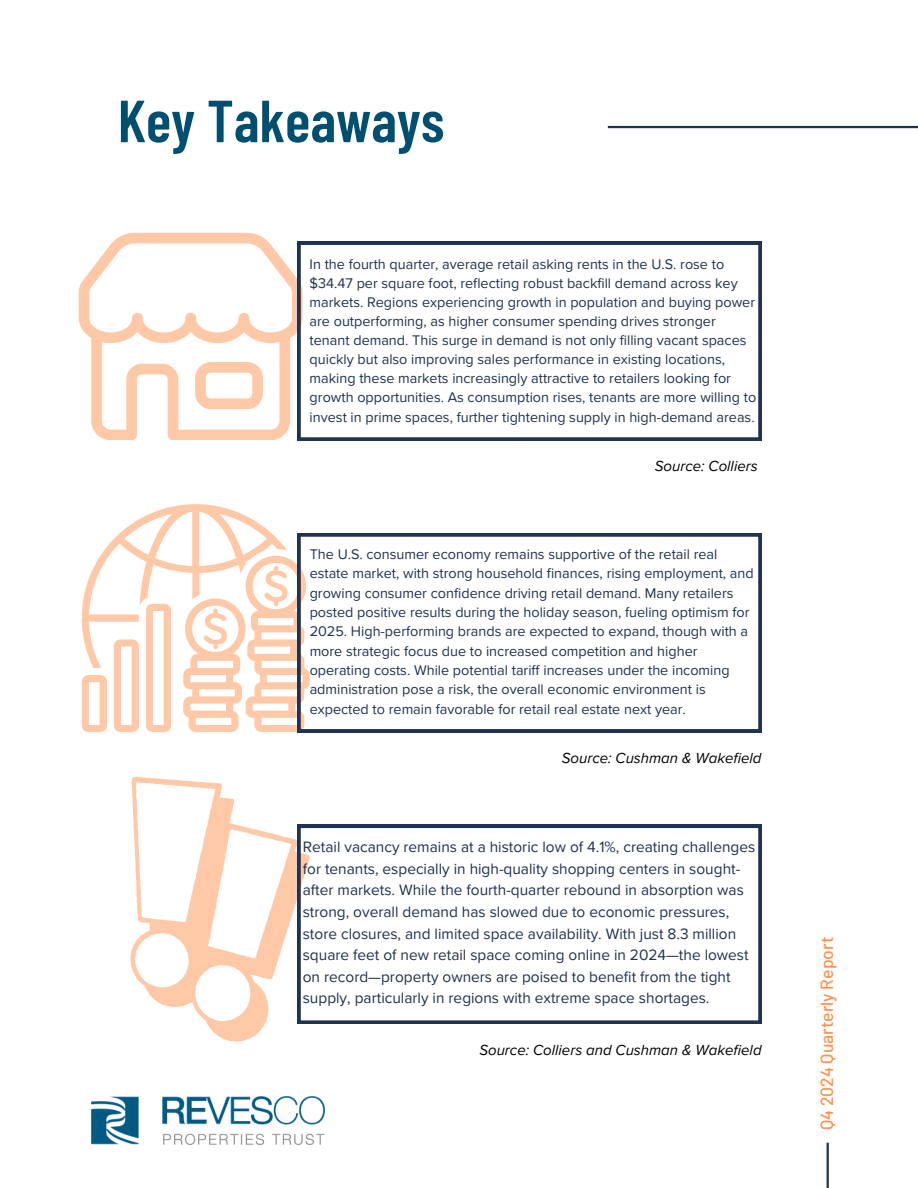
<style>
.page{position:relative;width:918px;height:1188px;background:#fff}
.page>*{position:absolute;margin:0;border:0;box-sizing:border-box;transform-origin:0 0}
.t1{font:600 59.25px "Barlow Condensed";color:#004f71}
.t2{font:500 17.55px "Barlow";color:#ff914d}
.t3{font:15.45px/21.6px "Proxima Nova";color:#1f324f}
.t4{font:italic 15px "Proxima Nova";color:#000}
.t5{font:14.4px/19.2px "Proxima Nova";color:#1f324f}
</style>
<div class="page">
<hr style="left:827px;top:1143px;width:2px;height:45px;background:#1f324f">
<img style="left:92px;top:1096px;width:233px;height:49px">
<svg style="left:79px;top:233px;width:224px;height:207px"></svg>
<svg style="left:195px;top:362px;width:68px;height:47px"></svg>
<svg style="left:297px;top:242px;width:465px;height:199px"></svg>
<svg style="left:82px;top:504px;width:215px;height:228px"></svg>
<svg style="left:297px;top:533px;width:465px;height:199px"></svg>
<svg style="left:130px;top:777px;width:179px;height:265px"></svg>
<svg style="left:297px;top:825px;width:465px;height:199px"></svg>
<hr style="left:608px;top:126px;width:310px;height:2px;background:#1f324f">
<h1 class="t1" style="left:118px;top:83px;width:328px">Key Takeaways</h1>
<p class="t5" style="left:310px;top:254px;width:448px">In the fourth quarter, average retail asking rents in the U.S. rose to $34.47 per square foot, reflecting robust backfill demand across key markets. Regions experiencing growth in population and buying power are outperforming, as higher consumer spending drives stronger tenant demand. This surge in demand is not only filling vacant spaces quickly but also improving sales performance in existing locations, making these markets increasingly attractive to retailers looking for growth opportunities. As consumption rises, tenants are more willing to invest in prime spaces, further tightening supply in high-demand areas.</p>
<p class="t4" style="left:655px;top:458px;width:104px">Source: Colliers</p>
<p class="t5" style="left:310px;top:545px;width:446px">The U.S. consumer economy remains supportive of the retail real estate market, with strong household finances, rising employment, and growing consumer confidence driving retail demand. Many retailers posted positive results during the holiday season, fueling optimism for 2025. High-performing brands are expected to expand, though with a more strategic focus due to increased competition and higher operating costs. While potential tariff increases under the incoming administration pose a risk, the overall economic environment is expected to remain favorable for retail real estate next year.</p>
<p class="t4" style="left:562px;top:749px;width:201px">Source: Cushman &amp; Wakefield</p>
<p class="t3" style="left:303px;top:837px;width:454px">Retail vacancy remains at a historic low of 4.1%, creating challenges for tenants, especially in high-quality shopping centers in sought&shy;after markets. While the fourth-quarter rebound in absorption was strong, overall demand has slowed due to economic pressures, store closures, and limited space availability. With just 8.3 million square feet of new retail space coming online in 2024—the lowest on record—property owners are poised to benefit from the tight supply, particularly in regions with extreme space shortages.</p>
<p class="t4" style="left:479px;top:1041px;width:284px">Source: Colliers and Cushman &amp; Wakefield</p>
<p class="t2" style="left:816px;top:1130px;width:195px;rotate:-90deg">Q4 2024 Quarterly Report</p>
</div>
